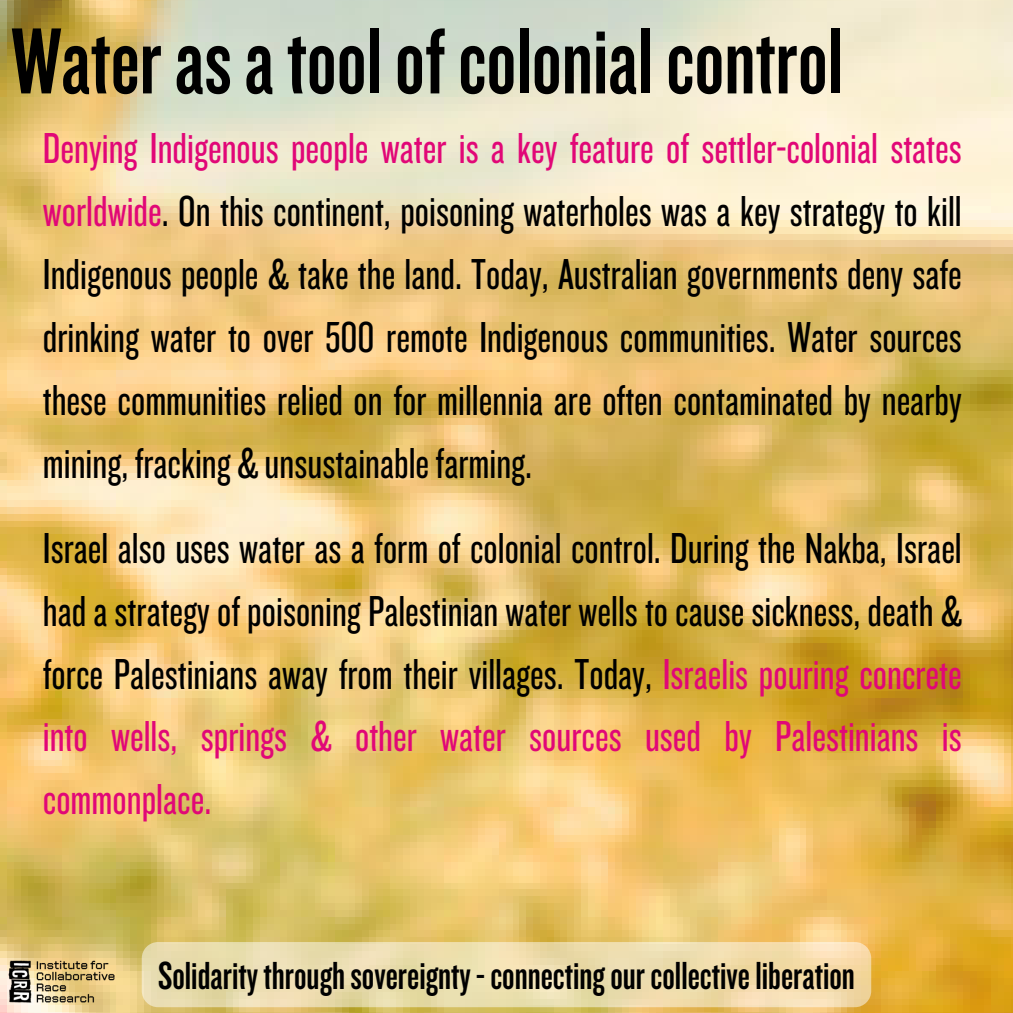
<style>
.page{position:relative;width:1013px;height:1013px;background:#fff}
.page>*{position:absolute;margin:0;border:0;box-sizing:border-box;transform-origin:0 0}
.t1{font:97.5px "Knockout 48";color:#000}
.t2{font:45px/62.8px "Knockout 28";color:#000;text-align:justify}
.t3{font:40.62px "Knockout 48";color:#000}
.s1{color:#e10777}
</style>
<div class="page">
<img style="left:0;top:0;width:1012px;height:1012px">
<img style="left:0;top:950px;width:129px;height:62px">
<svg style="left:142px;top:942px;width:729px;height:65px;background:#ecdcad"></svg>
<p class="t1" style="left:11px;top:0;width:833px">Waterasatoolofcolonialcontrol</p>
<p class="t2" style="left:43px;top:116px;width:920px"><span class="s1">Denying Indigenous people water is a key feature of settler-colonial states worldwide</span>. On this continent, poisoning waterholes was a key strategy to kill Indigenous people &amp; take the land. Today, Australian governments deny safe drinking water to over 500 remote Indigenous communities. Water sources these communities relied on for millennia are often contaminated by nearby mining, fracking &amp; unsustainablefarming.</p>
<p class="t2" style="left:43px;top:515px;width:920px">Israel also uses water as a form of colonial control. During the Nakba, Israel had a strategy of poisoning Palestinian water wells to cause sickness, death &amp; force Palestinians away from their villages. Today, <span class="s1">Israelis pouring concrete into wells, springs &amp; other water sources used by Palestinians is commonplace.</span></p>
<p class="t3" style="left:158px;top:950px;width:698px">Solidaritythroughsovereignty-connectingourcollectiveliberation</p>
</div>
